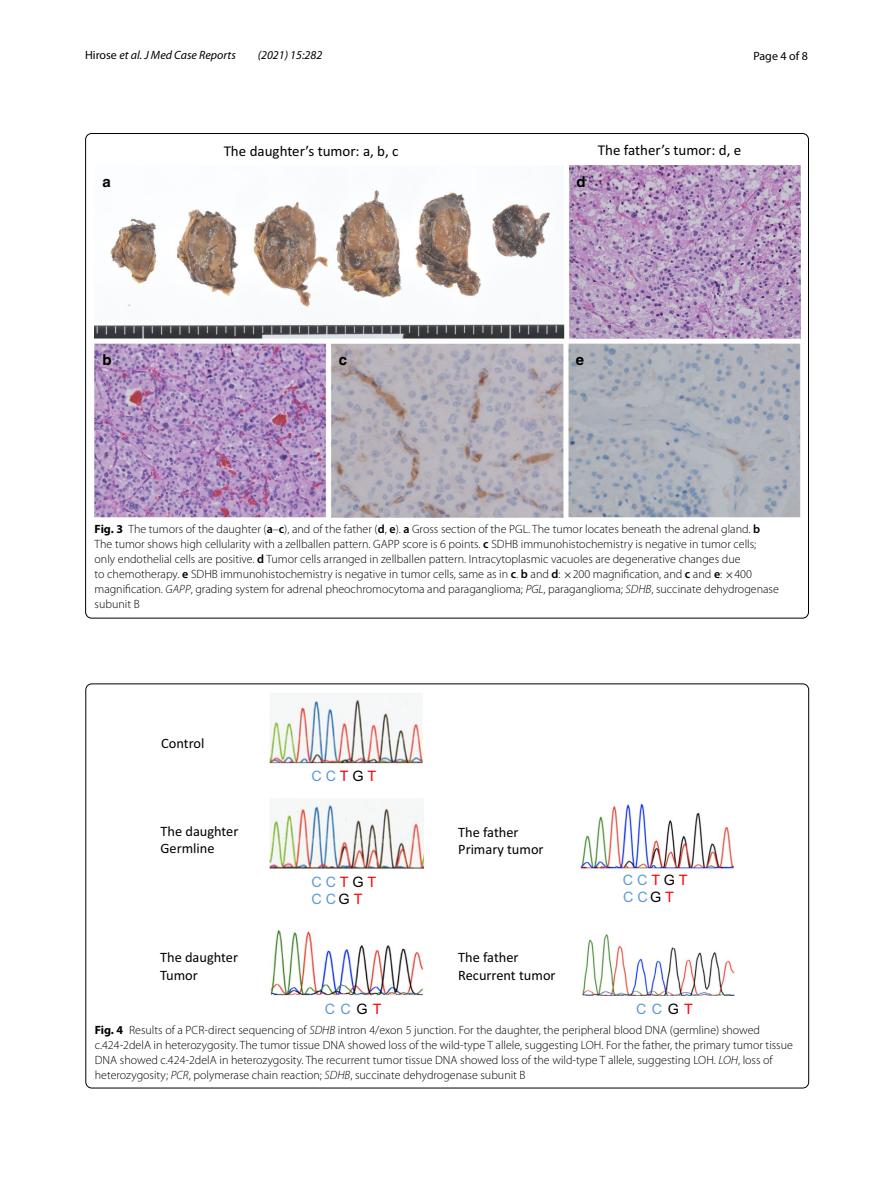
<style>
.page{position:relative;width:893px;height:1187px;background:#fff}
.page>*{position:absolute;margin:0;border:0;box-sizing:border-box;transform-origin:0 0}
.t1{font:15px "Calibri 2";color:#000}
.t2{font:15px "Helvetica Bold 2";color:#000}
.t3{font:14.4px/17.2px "Calibri 3";color:#000}
.t4{font:14.4px/17.1px "Arial";letter-spacing:.27em;color:#5b9bd5}
.t5{font:300 12px/15px "Myriad Pro";color:#000}
.t6{font:italic 12px "Myriad Pro";color:#000}
.t7{font:12px "Myriad Pro";color:#000}
.s1{font-style:normal}
.s2{font-weight:700}
.s3{font-weight:600}
.s4{font-family:"MTSY";font-weight:400}
.s5{font-style:italic}
.s6{color:#f00}
.s7{color:#000}
.s8{font-size:7.2px;color:#fff}
</style>
<div class="page">
<img style="left:94px;top:166px;width:706px;height:351px">
<img style="left:269px;top:693px;width:465px;height:302px">
<p class="t6" style="left:85px;top:48px;width:152px"><span class="s1">Hirose</span> et al. J Med Case Reports</p>
<p class="t6" style="left:258px;top:48px;width:66px">(2021) 15:282</p>
<p class="t7" style="left:753px;top:48px;width:56px">Page 4 of 8</p>
<p class="t2" style="left:102px;top:173px;width:10px">a</p>
<p class="t1" style="left:224px;top:141px;width:176px">The daughter’s tumor: a, b, c</p>
<p class="t1" style="left:598px;top:140px;width:145px">The father’s tumor: d, e</p>
<p class="t2" style="left:577px;top:173px;width:11px">d</p>
<p class="t2" style="left:102px;top:350px;width:11px">b</p>
<p class="t2" style="left:339px;top:350px;width:10px">c</p>
<p class="t2" style="left:576px;top:350px;width:10px">e</p>
<p class="t5" style="left:95px;top:521px;width:686px"><span class="s2">Fig. 3</span> The tumors of the daughter (<span class="s3">a</span>–<span class="s3">c</span>), and of the father (<span class="s3">d</span>, <span class="s3">e</span>). <span class="s3">a</span> Gross section of the PGL. The tumor locates beneath the adrenal gland. <span class="s3">b </span>The tumor shows high cellularity with a zellballen pattern. GAPP score is 6 points. <span class="s3">c</span> SDHB immunohistochemistry is negative in tumor cells; only endothelial cells are positive. <span class="s3">d</span> Tumor cells arranged in zellballen pattern. Intracytoplasmic vacuoles are degenerative changes due<br>to chemotherapy. <span class="s3">e</span> SDHB immunohistochemistry is negative in tumor cells, same as in <span class="s3">c</span>. <span class="s3">b</span> and <span class="s3">d</span>: <span class="s4">×</span>200 magnification, and <span class="s3">c</span> and <span class="s3">e</span>: <span class="s4">×</span>400 magnification. <span class="s5">GAPP</span>, grading system for adrenal pheochromocytoma and paraganglioma; <span class="s5">PGL</span>, paraganglioma; <span class="s5">SDHB</span>, succinate dehydrogenase subunit B</p>
<p class="t3" style="left:161px;top:734px;width:45px">Control</p>
<p class="t3" style="left:161px;top:822px;width:79px">The daughter<br>Germline</p>
<p class="t3" style="left:160px;top:949px;width:79px">The daughter<br>Tumor</p>
<p class="t4" style="left:311px;top:767px;width:66px">CC<span class="s6">T</span><span class="s7">G</span><span class="s6">T</span></p>
<p class="t4" style="left:311px;top:873px;width:66px">CC<span class="s6">T</span><span class="s7">G</span><span class="s6">T</span></p>
<p class="t4" style="left:312px;top:890px;width:60px">CC<span class="s7">G</span><span class="s6">T</span> <span class="s8">a</span></p>
<p class="t3" style="left:458px;top:823px;width:87px">The father<br>Primary tumor</p>
<p class="t3" style="left:458px;top:948px;width:99px">The father<br>Recurrent tumor</p>
<p class="t4" style="left:623px;top:871px;width:66px">CC<span class="s6">T</span><span class="s7">G</span><span class="s6">T<br></span>CC<span class="s7">G</span><span class="s6">T</span> <span class="s8">a</span></p>
<p class="t4" style="left:325px;top:1000px;width:58px">CC<span class="s7">G</span><span class="s6">T</span></p>
<p class="t4" style="left:636px;top:1000px;width:58px">CC<span class="s7">G</span><span class="s6">T</span></p>
<p class="t5" style="left:95px;top:1022px;width:700px"><span class="s2">Fig. 4</span> Results of a PCR-direct sequencing of <span class="s5">SDHB</span> intron 4/exon 5 junction. For the daughter, the peripheral blood DNA (germline) showed c.424-2delA in heterozygosity. The tumor tissue DNA showed loss of the wild-type T allele, suggesting LOH. For the father, the primary tumor tissue DNA showed c.424-2delA in heterozygosity. The recurrent tumor tissue DNA showed loss of the wild-type T allele, suggesting LOH. <span class="s5">LOH</span>, loss of heterozygosity; <span class="s5">PCR</span>, polymerase chain reaction; <span class="s5">SDHB</span>, succinate dehydrogenase subunit B</p>
</div>
